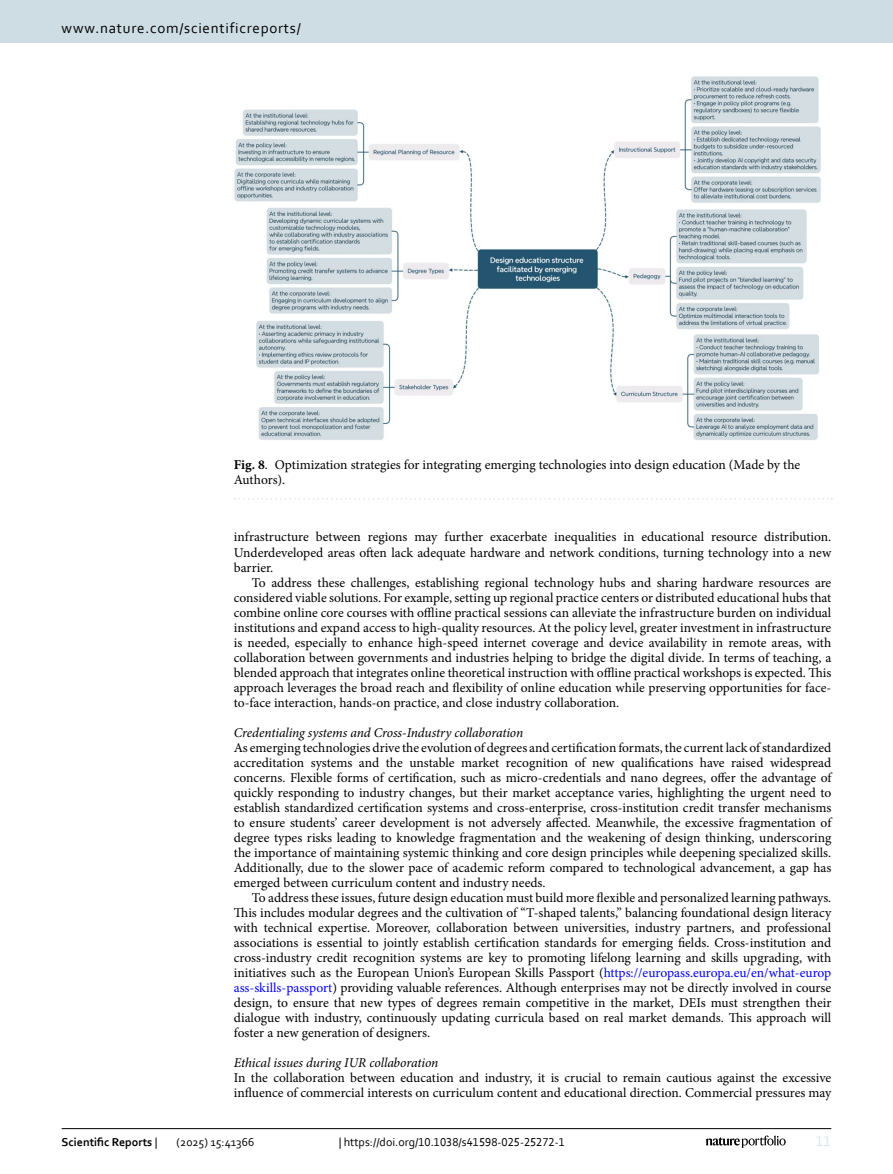
<style>
.page{position:relative;width:893px;height:1174px;background:#fff}
.page>*{position:absolute;margin:0;border:0;box-sizing:border-box;transform-origin:0 0}
.t1{font:15px "Corbel";letter-spacing:.05em;color:#000}
.t2{font:15px "Corbel";color:#d9e4eb}
.Body_Text_Indent{font:13.5px/15px "Minion Pro";color:#000;text-align:justify}
.Body_Text{font:13.5px/15px "Minion Pro";color:#000;text-align:justify}
.Figure_Caption{font:13.5px/15px "Minion Pro";color:#000}
.Head_3{font:italic 13.5px "Minion Pro";letter-spacing:-.01em;color:#000}
.t3{font:12px "Corbel";color:#000}
.t4{font:700 12px "Corbel";color:#000}
.s1{font-weight:700}
.s2{color:#00f}
.s3{font-weight:400}
</style>
<div class="page">
<img style="left:234px;top:76px;width:587px;height:364px">
<svg style="left:235px;top:498px;width:597px;height:1px"></svg>
<hr style="left:62px;top:1128px;width:769px;height:1px;background:#000">
<svg style="left:706px;top:1135px;width:80px;height:12px"></svg>
<div style="left:0;top:0;width:893px;height:43px;background:#cedde4"></div>
<p class="t1" style="left:62px;top:18px;width:241px">www.nature.com/scientificreports/</p>
<p class="Figure_Caption" style="left:234px;top:457px;width:568px"><span class="s1">Fig. 8</span>. Optimization strategies for integrating emerging technologies into design education (Made by the<br>Authors).</p>
<p class="Body_Text" style="left:234px;top:530px;width:599px">infrastructure between regions may further exacerbate inequalities in educational resource distribution.<br>Underdeveloped areas often lack adequate hardware and network conditions, turning technology into a new barrier.</p>
<p class="Body_Text_Indent" style="left:234px;top:575px;width:599px;text-indent:18px">To address these challenges, establishing regional technology hubs and sharing hardware resources are considered viable solutions. For example, setting up regional practice centers or distributed educational hubs that combine online core courses with offline practical sessions can alleviate the infrastructure burden on individual institutions and expand access to high-quality resources. At the policy level, greater investment in infrastructure is needed, especially to enhance high-speed internet coverage and device availability in remote areas, with collaboration between governments and industries helping to bridge the digital divide. In terms of teaching, a blended approach that integrates online theoretical instruction with offline practical workshops is expected. This approach leverages the broad reach and flexibility of online education while preserving opportunities for face&shy;to-face interaction, hands-on practice, and close industry collaboration.</p>
<p class="Head_3" style="left:234px;top:723px;width:291px">Credentialing systems and Cross-Industry collaboration</p>
<p class="Body_Text" style="left:234px;top:740px;width:599px">As emerging technologies drive the evolution of degrees and certification formats, the current lack of standardized accreditation systems and the unstable market recognition of new qualifications have raised widespread concerns. Flexible forms of certification, such as micro-credentials and nano degrees, offer the advantage of quickly responding to industry changes, but their market acceptance varies, highlighting the urgent need to establish standardized certification systems and cross-enterprise, cross-institution credit transfer mechanisms to ensure students’ career development is not adversely affected. Meanwhile, the excessive fragmentation of degree types risks leading to knowledge fragmentation and the weakening of design thinking, underscoring the importance of maintaining systemic thinking and core design principles while deepening specialized skills.<br>Additionally, due to the slower pace of academic reform compared to technological advancement, a gap has emerged between curriculum content and industry needs.</p>
<p class="Body_Text_Indent" style="left:234px;top:890px;width:599px;text-indent:18px">To address these issues, future design education must build more flexible and personalized learning pathways.<br>This includes modular degrees and the cultivation of “T-shaped talents,” balancing foundational design literacy with technical expertise. Moreover, collaboration between universities, industry partners, and professional associations is essential to jointly establish certification standards for emerging fields. Cross-institution and cross-industry credit recognition systems are key to promoting lifelong learning and skills upgrading, with initiatives such as the European Union’s European Skills Passport (<span class="s2">https://europass.europa.eu/en/what-europ ass-skills-passport</span>) providing valuable references. Although enterprises may not be directly involved in course design, to ensure that new types of degrees remain competitive in the market, DEIs must strengthen their dialogue with industry, continuously updating curricula based on real market demands. This approach will foster a new generation of designers.</p>
<p class="Head_3" style="left:234px;top:1053px;width:206px">Ethical issues during IUR collaboration</p>
<p class="Body_Text" style="left:234px;top:1070px;width:599px">In the collaboration between education and industry, it is crucial to remain cautious against the excessive influence of commercial interests on curriculum content and educational direction. Commercial pressures may</p>
<p class="t4" style="left:62px;top:1134px;width:97px">Scientific Reports <span class="s3">|</span></p>
<p class="t3" style="left:177px;top:1134px;width:79px">(2025) 15:41366</p>
<p class="t3" style="left:339px;top:1134px;width:228px">| https://doi.org/10.1038/s41598-025-25272-1</p>
<p class="t2" style="left:816px;top:1132px;width:17px">11</p>
</div>
